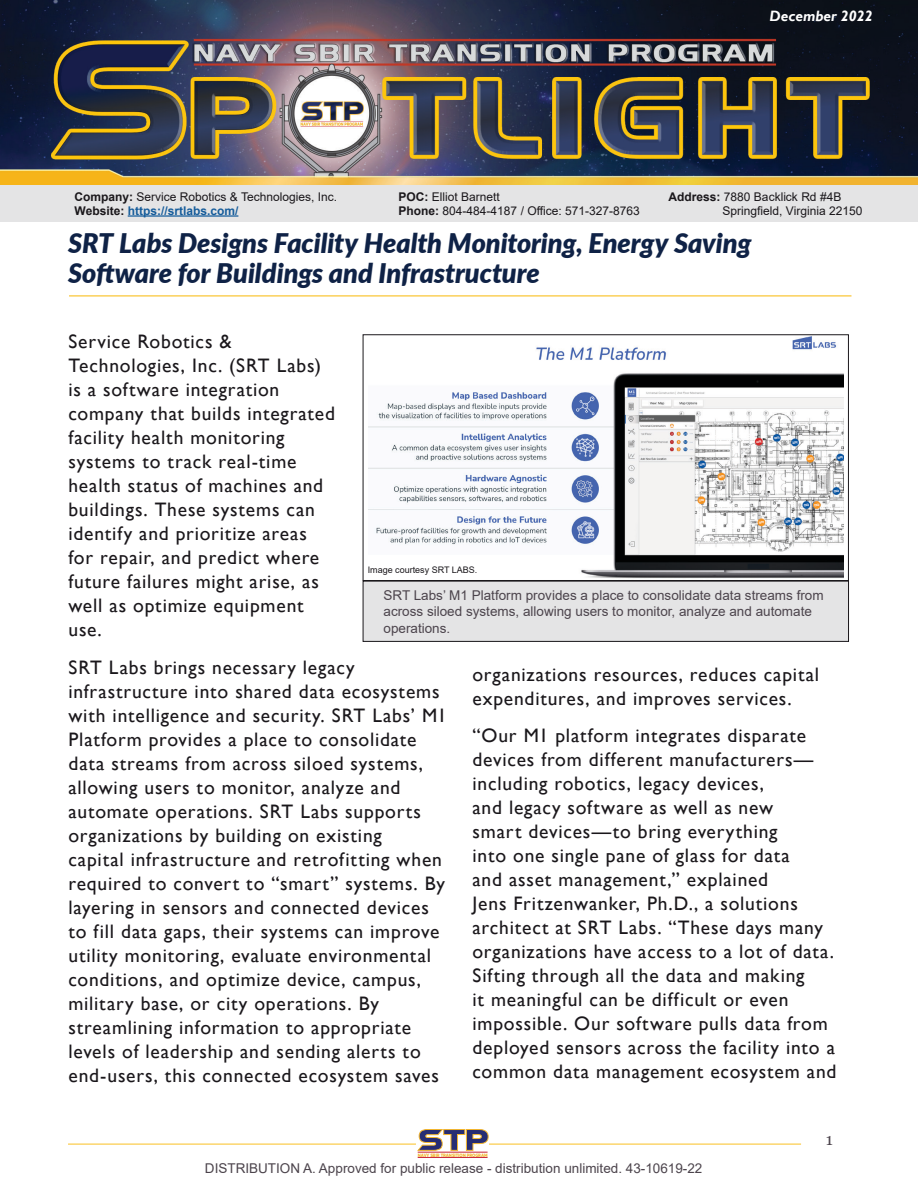
<style>
.page{position:relative;width:918px;height:1188px;background:#fff}
.page>*{position:absolute;margin:0;border:0;box-sizing:border-box;transform-origin:0 0}
.t1{font:italic 900 27px/30px "Lato";letter-spacing:-.005em;color:#0f2246}
.t2{font:19.5px/24px "Gill Sans";letter-spacing:.04em;color:#1a171b}
.t3{font:16.5px "Georgia";color:#4c444c}
.t4{font:italic 700 15px "Gill Sans";color:#fff}
.t5{font:13.5px/16.5px "Arial";color:#4c444c}
.t6{font:12px "Arial";color:#1a171b}
.t7{font:700 12px "Arial";color:#155c9b}
.t8{font:9px "Arial";color:#1a171b}
.t9{font:800 4.95px "FONTSPRINGDEMO Organetto";letter-spacing:-.015em;color:#f3b62e;scale:.85 1}
.s1{font-weight:700}
.s2{color:#1a171b}
</style>
<div class="page">
<hr style="left:69px;top:295px;width:782px;height:1px;background:#fac022">
<img style="left:0;top:0;width:918px;height:185px">
<hr style="left:68px;top:1144px;width:733px;height:1px;background:#fac022">
<div style="left:416px;top:1131px;width:71px;height:20px;background:#fff"></div>
<svg style="left:417px;top:1129px;width:72px;height:22px"></svg>
<hr style="left:418px;top:1152px;width:70px;height:1px;background:#c82032">
<hr style="left:418px;top:1157px;width:70px;height:1px;background:#c82032">
<div style="left:0;top:186px;width:918px;height:36px;background:#e4e4e5"></div>
<hr style="left:128px;top:215px;width:110px;height:2px;background:#155c9b">
<img style="left:368px;top:337px;width:475px;height:242px">
<div style="left:363px;top:335px;width:486px;height:246px;border:1px solid #1a171b"></div>
<div style="left:363px;top:581px;width:486px;height:60px;background:#e4e4e5"></div>
<div style="left:363px;top:581px;width:486px;height:61px;border:1px solid #1a171b"></div>
<p class="t4" style="left:769px;top:7px;width:105px">December 2022</p>
<p class="t6" style="left:75px;top:189px;width:264px"><span class="s1">Company:</span> Service Robotics &amp; Technologies, Inc.</p>
<p class="t6" style="left:399px;top:189px;width:103px"><span class="s1">POC:</span> Elliot Barnett</p>
<p class="t6" style="left:669px;top:189px;width:174px"><span class="s1">Address:</span> 7880 Backlick Rd #4B</p>
<p class="t7" style="left:75px;top:202px;width:165px"><span class="s2">Website:</span> https://srtlabs.com/</p>
<p class="t6" style="left:399px;top:202px;width:243px"><span class="s1">Phone:</span> 804-484-4187 / Office: 571-327-8763</p>
<p class="t6" style="left:723px;top:202px;width:141px">Springfield, Virginia 22150</p>
<p class="t1" style="left:68px;top:227px;width:685px">SRT Labs Designs Facility Health Monitoring, Energy Saving<br>Software for Buildings and Infrastructure</p>
<p class="t2" style="left:68px;top:330px;width:268px">Service Robotics &amp;<br>Technologies, Inc. (SRT Labs) is a software integration company that builds integrated facility health monitoring systems to track real-time health status of machines and buildings. These systems can identify and prioritize areas for repair, and predict where future failures might arise, as well as optimize equipment use.</p>
<p class="t2" style="left:68px;top:655px;width:380px">SRT Labs brings necessary legacy infrastructure into shared data ecosystems with intelligence and security. SRT Labs’ M1<br>Platform provides a place to consolidate data streams from across siloed systems, allowing users to monitor, analyze and automate operations. SRT Labs supports organizations by building on existing<br>capital infrastructure and retrofitting when required to convert to “smart” systems. By layering in sensors and connected devices to fill data gaps, their systems can improve utility monitoring, evaluate environmental conditions, and optimize device, campus, military base, or city operations. By streamlining information to appropriate levels of leadership and sending alerts to end-users, this connected ecosystem saves</p>
<p class="t2" style="left:472px;top:663px;width:348px">organizations resources, reduces capital expenditures, and improves services.</p>
<p class="t8" style="left:368px;top:564px;width:111px">Image courtesy SRT LABS.</p>
<p class="t5" style="left:384px;top:587px;width:442px">SRT Labs’ M1 Platform provides a place to consolidate data streams from across siloed systems, allowing users to monitor, analyze and automate operations.</p>
<p class="t2" style="left:472px;top:724px;width:365px">“Our M1 platform integrates disparate devices from different manufacturers— including robotics, legacy devices,<br>and legacy software as well as new<br>smart devices—to bring everything<br>into one single pane of glass for data<br>and asset management,” explained<br>Jens Fritzenwanker, Ph.D., a solutions architect at SRT Labs. “These days many organizations have access to a lot of data.<br>Sifting through all the data and making<br>it meaningful can be difficult or even impossible. Our software pulls data from deployed sensors across the facility into a common data management ecosystem and</p>
<p class="t9" style="left:418px;top:1153px;width:84px">NAVY SBIR TRANSITION PROGRAM</p>
<p class="t5" style="left:205px;top:1160px;width:499px">DISTRIBUTION A. Approved for public release - distribution unlimited. 43-10619-22</p>
<p class="t3" style="left:826px;top:1129px;width:9px">1</p>
</div>
